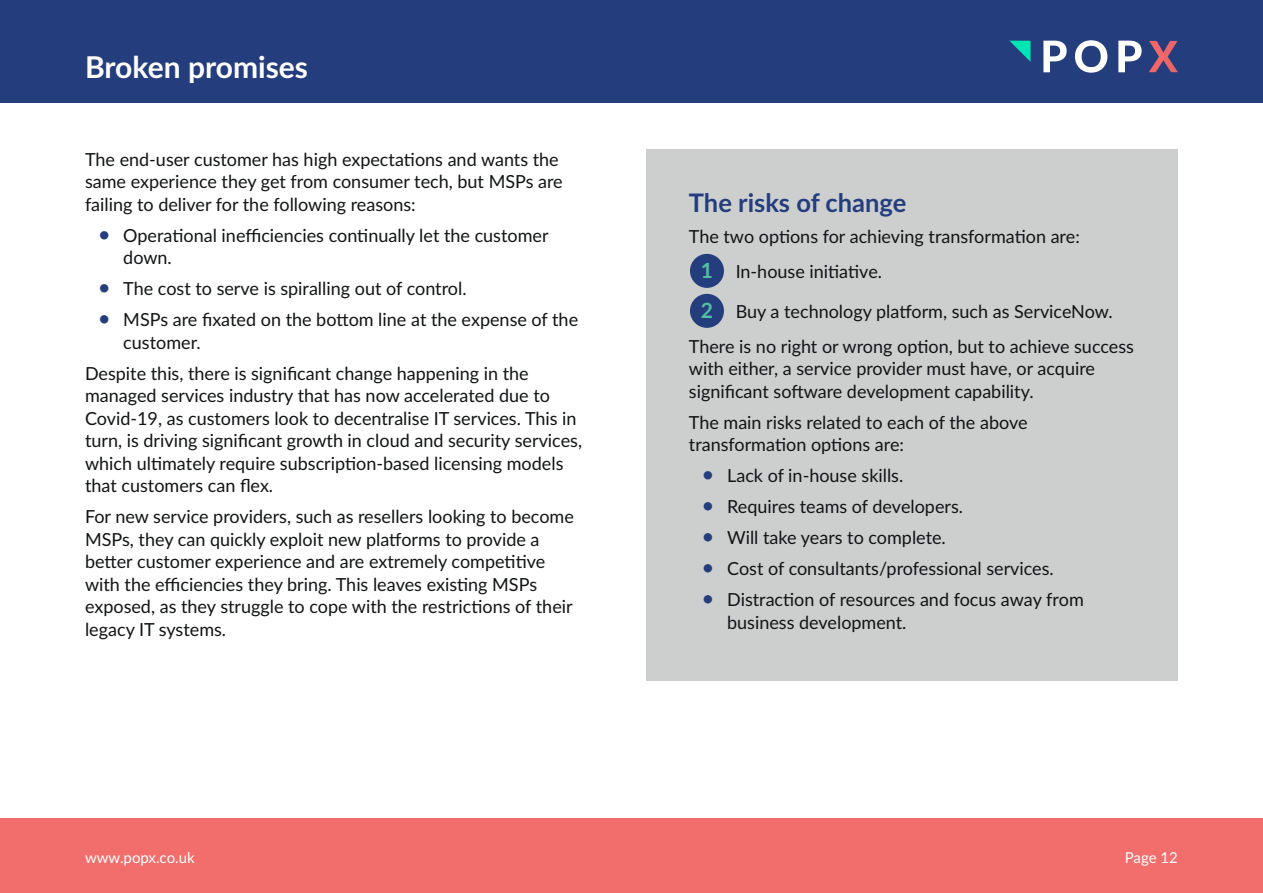
<style>
.page{position:relative;width:1263px;height:893px;background:#fff}
.page>*{position:absolute;margin:0;border:0;box-sizing:border-box;transform-origin:0 0}
.t1{font:700 30px "Lato";color:#fff}
.p_H4{font:700 25.5px "Lato";color:#243d7c}
.t2{font:700 21px "Lato";color:#54c0a3}
.p_body{font:18px/22.5px "Lato";color:#111314}
.t3{font:15px "Lato";color:#fff}
.s1{font-size:22.5px;color:#243d7c}
.s2{font-size:15px;color:#54c0a3}
</style>
<div class="page">
<div style="left:0;top:0;width:1263px;height:102px;background:#243d7c"></div>
<div style="left:0;top:818px;width:1263px;height:75px;background:#f26e6c"></div>
<svg style="left:1043px;top:41px;width:24px;height:31px"></svg>
<svg style="left:1075px;top:40px;width:32px;height:33px"></svg>
<svg style="left:1118px;top:41px;width:24px;height:31px"></svg>
<svg style="left:1149px;top:41px;width:29px;height:31px"></svg>
<svg style="left:1010px;top:41px;width:20px;height:20px"></svg>
<div style="left:646px;top:149px;width:532px;height:531px;background:#cdcfcf"></div>
<div style="left:690px;top:254px;width:34px;height:34px;background:#243d7c;border-radius:50%"></div>
<div style="left:690px;top:294px;width:34px;height:34px;background:#243d7c;border-radius:50%"></div>
<h1 class="t1" style="left:85px;top:45px;width:225px">Broken promises</h1>
<p class="p_body" style="left:85px;top:147px;width:479px">The end-user customer has high expectations and wants the same experience they get from consumer tech, but MSPs are failing to deliver for the following reasons:</p>
<p class="p_body" style="left:123px;top:223px;width:427px;text-indent:-26px"><span class="s1">•</span> Operational inefficiencies continually let the customer down.</p>
<p class="p_body" style="left:98px;top:277px;width:370px"><span class="s1">•</span> The cost to serve is spiralling out of control.</p>
<p class="p_body" style="left:123px;top:308px;width:456px;text-indent:-26px"><span class="s1">•</span> MSPs are fixated on the bottom line at the expense of the customer.</p>
<p class="p_body" style="left:85px;top:361px;width:498px">Despite this, there is significant change happening in the managed services industry that has now accelerated due to Covid-19, as customers look to decentralise IT services. This in turn, is driving significant growth in cloud and security services, which ultimately require subscription-based licensing models that customers can flex.</p>
<p class="p_body" style="left:85px;top:505px;width:490px">For new service providers, such as resellers looking to become MSPs, they can quickly exploit new platforms to provide a better customer experience and are extremely competitive with the efficiencies they bring. This leaves existing MSPs exposed, as they struggle to cope with the restrictions of their legacy IT systems.</p>
<p class="p_H4" style="left:689px;top:184px;width:219px">The risks of change</p>
<p class="p_body" style="left:689px;top:224px;width:392px">The two options for achieving transformation are:</p>
<p class="p_body" style="left:710px;top:260px;width:173px"><span class="s2">1.</span> In-house initiative.</p>
<p class="p_body" style="left:710px;top:299px;width:404px"><span class="s2">2.</span> Buy a technology platform, such as ServiceNow.</p>
<p class="p_body" style="left:689px;top:334px;width:447px">There is no right or wrong option, but to achieve success with either, a service provider must have, or acquire significant software development capability.</p>
<p class="p_body" style="left:689px;top:410px;width:340px">The main risks related to each of the above transformation options are:</p>
<p class="p_body" style="left:702px;top:464px;width:203px"><span class="s1">•</span> Lack of in-house skills.</p>
<p class="p_body" style="left:702px;top:495px;width:263px"><span class="s1">•</span> Requires teams of developers.</p>
<p class="p_body" style="left:702px;top:526px;width:246px"><span class="s1">•</span> Will take years to complete.</p>
<p class="p_body" style="left:702px;top:557px;width:354px"><span class="s1">•</span> Cost of consultants/professional services.</p>
<p class="p_body" style="left:727px;top:588px;width:358px;text-indent:-26px"><span class="s1">•</span> Distraction of resources and focus away from business development.</p>
<p class="t2" style="left:701px;top:255px;width:14px">1</p>
<p class="t2" style="left:701px;top:295px;width:14px">2</p>
<p class="t3" style="left:85px;top:846px;width:111px">www.popx.co.uk</p>
<p class="t3" style="left:1125px;top:846px;width:55px">Page 12</p>
</div>
